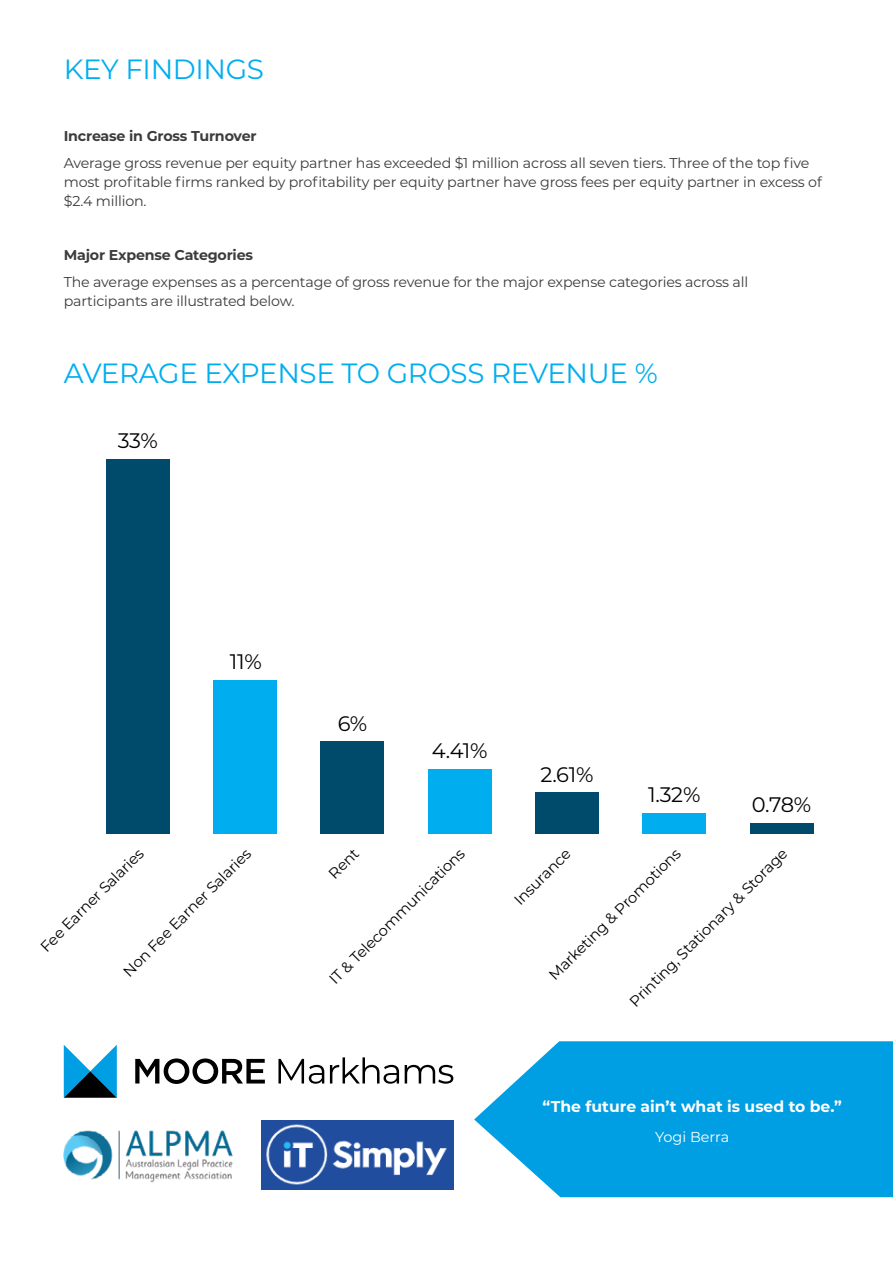
<style>
.page{position:relative;width:893px;height:1263px;background:#fff}
.page>*{position:absolute;margin:0;border:0;box-sizing:border-box;transform-origin:0 0}
.t1{font:27.75px "Montserrat";letter-spacing:-.015em;color:#00aeef}
.t2{font:21px "Montserrat";letter-spacing:-.02em;color:#000}
.t3{font:700 15.6px "Montserrat";color:#fff}
.t4{font:15px "Montserrat";color:#000}
.t5{font:14.4px "Montserrat";color:#fff}
.t6{font:14.25px/18.8px "Montserrat";letter-spacing:-.015em;color:#3c3c3b}
.t7{font:700 14.25px "Montserrat";letter-spacing:-.015em;color:#3c3c3b}
</style>
<div class="page">
<svg style="left:474px;top:1041px;width:419px;height:156px;background:#1aa8e5"></svg>
<div style="left:106px;top:459px;width:64px;height:374px;background:#004b6c"></div>
<div style="left:213px;top:680px;width:64px;height:153px;background:#00aeef"></div>
<div style="left:321px;top:741px;width:63px;height:92px;background:#004b6c"></div>
<div style="left:428px;top:769px;width:64px;height:64px;background:#00aeef"></div>
<div style="left:535px;top:792px;width:64px;height:41px;background:#004b6c"></div>
<div style="left:642px;top:813px;width:64px;height:20px;background:#00aeef"></div>
<div style="left:750px;top:823px;width:63px;height:10px;background:#004b6c"></div>
<img style="left:64px;top:1130px;width:169px;height:53px">
<img style="left:261px;top:1120px;width:192px;height:70px">
<svg style="left:64px;top:1045px;width:53px;height:53px"></svg>
<svg style="left:135px;top:1058px;width:130px;height:26px"></svg>
<svg style="left:278px;top:1059px;width:46px;height:25px"></svg>
<svg style="left:330px;top:1057px;width:69px;height:27px"></svg>
<svg style="left:405px;top:1065px;width:48px;height:19px"></svg>
<h1 class="t1" style="left:64px;top:50px;width:202px">KEY FINDINGS</h1>
<p class="t7" style="left:64px;top:126px;width:194px">Increase in Gross Turnover</p>
<p class="t6" style="left:64px;top:153px;width:760px">Average gross revenue per equity partner has exceeded $1 million across all seven tiers. Three of the top five most profitable firms ranked by profitability per equity partner have gross fees per equity partner in excess of $2.4 million.</p>
<p class="t7" style="left:64px;top:245px;width:191px">Major Expense Categories</p>
<p class="t6" style="left:64px;top:272px;width:686px">The average expenses as a percentage of gross revenue for the major expense categories across all participants are illustrated below.</p>
<h1 class="t1" style="left:64px;top:354px;width:595px">AVERAGE EXPENSE TO GROSS REVENUE %</h1>
<h2 class="t2" style="left:118px;top:427px;width:42px">33%</h2>
<h2 class="t2" style="left:230px;top:647px;width:34px">11%</h2>
<h2 class="t2" style="left:338px;top:709px;width:31px">6%</h2>
<h2 class="t2" style="left:432px;top:736px;width:57px">4.41%</h2>
<h2 class="t2" style="left:540px;top:760px;width:55px">2.61%</h2>
<h2 class="t2" style="left:648px;top:780px;width:54px">1.32%</h2>
<h2 class="t2" style="left:752px;top:790px;width:61px">0.78%</h2>
<p class="t4" style="left:118px;top:966px;width:175px;rotate:-45deg">Non Fee Earner Salaries</p>
<p class="t4" style="left:324px;top:869px;width:37px;rotate:-45deg">Rent</p>
<p class="t4" style="left:324px;top:974px;width:186px;rotate:-45deg">IT &amp; Telecommunications</p>
<p class="t4" style="left:509px;top:895px;width:74px;rotate:-45deg">Insurance</p>
<p class="t4" style="left:36px;top:942px;width:140px;rotate:-45deg">Fee Earner Salaries</p>
<p class="t4" style="left:544px;top:970px;width:181px;rotate:-45deg">Marketing &amp; Promotions</p>
<p class="t4" style="left:625px;top:996px;width:218px;rotate:-45deg">Printing, Stationary &amp; Storage</p>
<p class="t3" style="left:543px;top:1095px;width:301px">“The future ain’t what is used to be.”</p>
<p class="t5" style="left:655px;top:1126px;width:76px">Yogi Berra</p>
</div>
